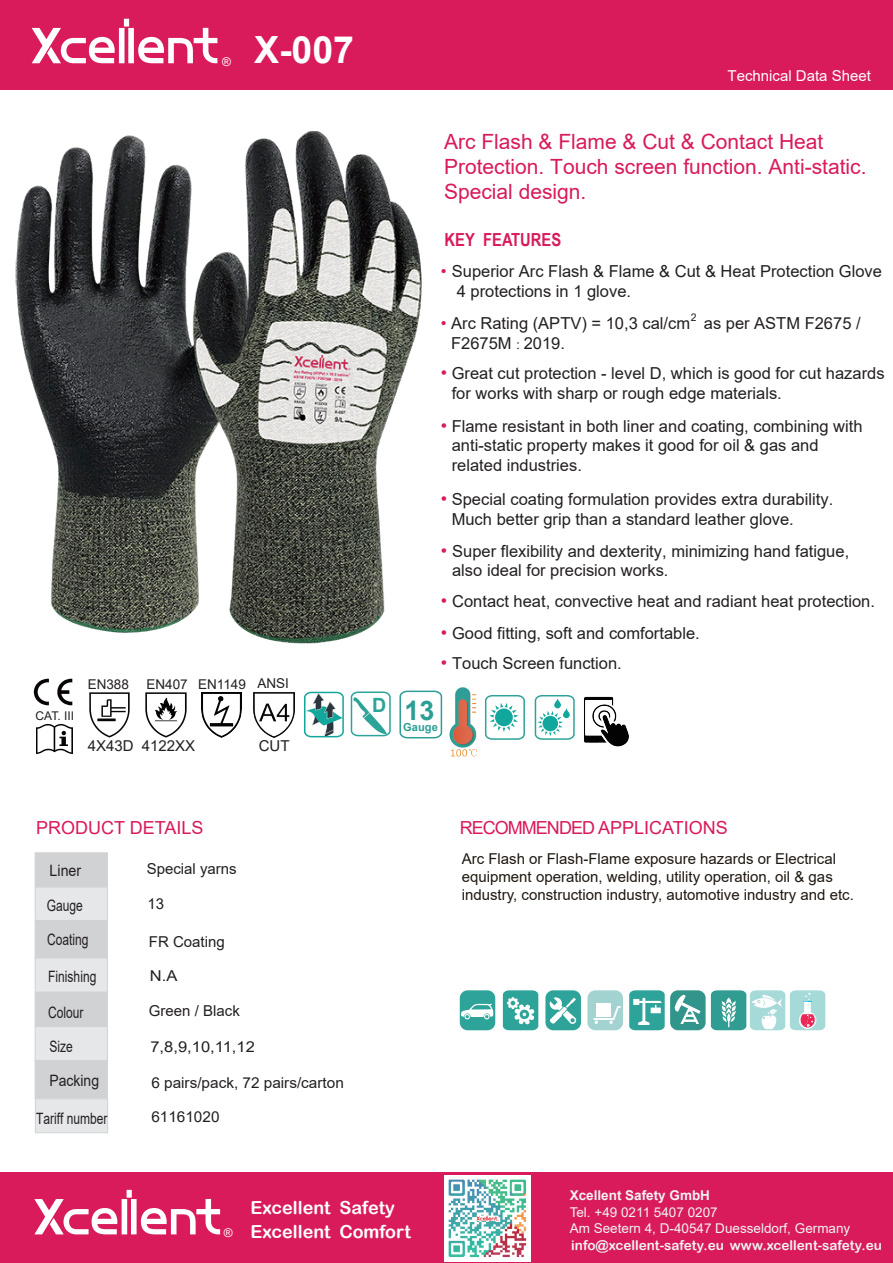
<style>
.page{position:relative;width:893px;height:1263px;background:#fff}
.page>*{position:absolute;margin:0;border:0;box-sizing:border-box;transform-origin:0 0}
.t1{font:700 37.5px "Arial";color:#fff}
.t2{font:700 27px "Arial";color:#2d9e96}
.t3{font:21px/25.2px "Arial";color:#d91a5b}
.t4{font:18px/24.8px "Arial Rounded MT Bold";color:#fff}
.t5{font:18px "Arial";letter-spacing:-.055em;color:#d91a5b}
.t6{font:18px "Arial";color:#d91a5b}
.t7{font:700 18px "Arial Narrow";color:#d91a5b}
.t8{font:16.5px/19.8px "Arial";color:#231f20}
.t9{font:15.6px "Arial";color:#231f20;scale:.77 1}
.t10{font:15.6px "Arial";color:#231f20;scale:.89 1}
.t11{font:15.6px "Arial";color:#231f20;scale:.91 1}
.t12{font:15px/18px "Arial";color:#1f1710}
.t13{font:15px "Arial";color:#231f20}
.t14{font:15px "Arial";color:#fff}
.t15{font:15px "Arial";color:#231f20;scale:1.1 1}
.t16{font:13.5px/16.2px "Arial";color:#f2f3f4}
.t17{font:13.5px "Arial Rounded MT Bold";color:#f2f3f4}
.t18{font:13.5px "Arial";color:#231f20}
.t19{font:700 13.5px "Arial";color:#f2f3f4}
.t20{font:12px "Arial";color:#231f20}
.t21{font:12px "Arial";color:#fff}
.t22{font:700 11.1px "Arial";color:#2d9e96}
.t23{font:10.5px "Arial";color:#231f20}
.s1{color:#d91a5b}
.s2{font-family:"Adobe Song Std";font-weight:300}
.s3{font-size:18px;color:#d91a5b}
</style>
<div class="page">
<img style="left:15px;top:131px;width:407px;height:513px">
<div style="left:35px;top:853px;width:73px;height:34px;background:#d1d2d4"></div>
<div style="left:35px;top:887px;width:73px;height:34px;background:#e6e7e9;border:1px solid #d1d2d4"></div>
<div style="left:35px;top:920px;width:73px;height:39px;background:#d1d2d4"></div>
<div style="left:35px;top:958px;width:73px;height:34px;background:#e6e7e9;border:1px solid #d1d2d4"></div>
<div style="left:35px;top:992px;width:73px;height:34px;background:#d1d2d4"></div>
<div style="left:35px;top:1060px;width:73px;height:38px;background:#d1d2d4"></div>
<div style="left:35px;top:1026px;width:73px;height:34px;background:#e6e7e9;border:1px solid #d1d2d4"></div>
<div style="left:0;top:1173px;width:893px;height:90px;background:#d91a5b"></div>
<svg style="left:34px;top:1190px;width:186px;height:44px"></svg>
<img style="left:89px;top:692px;width:41px;height:46px">
<img style="left:33px;top:678px;width:40px;height:28px">
<img style="left:36px;top:723px;width:37px;height:32px">
<img style="left:145px;top:692px;width:42px;height:46px">
<img style="left:445px;top:1176px;width:85px;height:85px">
<div style="left:0;top:0;width:893px;height:89px;background:#d91a5b"></div>
<svg style="left:32px;top:19px;width:185px;height:44px"></svg>
<div style="left:35px;top:1099px;width:73px;height:34px;background:#e6e7e9;border:1px solid #d1d2d4"></div>
<svg style="left:304px;top:691px;width:87px;height:47px"></svg>
<svg style="left:399px;top:690px;width:44px;height:49px"></svg>
<img style="left:449px;top:687px;width:28px;height:70px">
<svg style="left:484px;top:695px;width:41px;height:45px"></svg>
<svg style="left:534px;top:695px;width:41px;height:45px"></svg>
<div style="left:670px;top:990px;width:36px;height:40px;background:#32958c;border-radius:8px"></div>
<div style="left:460px;top:990px;width:35px;height:40px;background:#2ea399;border-radius:8px"></div>
<svg style="left:461px;top:1003px;width:32px;height:16px"></svg>
<svg style="left:629px;top:990px;width:36px;height:40px"></svg>
<svg style="left:503px;top:990px;width:35px;height:40px"></svg>
<svg style="left:674px;top:995px;width:27px;height:29px"></svg>
<div style="left:587px;top:990px;width:36px;height:40px;background:#a2d3d1;border-radius:8px"></div>
<div style="left:545px;top:990px;width:36px;height:40px;background:#2ea399;border-radius:8px"></div>
<svg style="left:549px;top:997px;width:28px;height:27px"></svg>
<svg style="left:593px;top:1006px;width:28px;height:18px"></svg>
<div style="left:596px;top:1003px;width:15px;height:13px;background:#fff"></div>
<svg style="left:711px;top:990px;width:114px;height:40px"></svg>
<img style="left:584px;top:696px;width:45px;height:51px">
<img style="left:202px;top:693px;width:40px;height:44px">
<img style="left:254px;top:692px;width:41px;height:45px">
<p class="t21" style="left:222px;top:54px;width:10px">®</p>
<h1 class="t1" style="left:254px;top:23px;width:102px">X-007</h1>
<p class="t20" style="left:36px;top:707px;width:40px">CAT. III</p>
<p class="t18" style="left:88px;top:674px;width:43px">EN388</p>
<p class="t18" style="left:146px;top:674px;width:43px">EN407</p>
<p class="t18" style="left:198px;top:674px;width:92px">EN1149 ANSI</p>
<p class="t13" style="left:88px;top:736px;width:47px">4X43D</p>
<p class="t13" style="left:142px;top:736px;width:55px">4122XX</p>
<p class="t13" style="left:259px;top:736px;width:32px">CUT</p>
<p class="t14" style="left:728px;top:65px;width:145px">Technical Data Sheet</p>
<p class="t3" style="left:444px;top:128px;width:424px">Arc Flash &amp; Flame &amp; Cut &amp; Contact Heat<br>Protection. Touch screen function. Anti-static.<br>Special design.</p>
<p class="t7" style="left:445px;top:226px;width:118px">KEY FEATURES</p>
<p class="t8" style="left:457px;top:261px;width:427px;text-indent:-16px"><span class="s1">•</span> Superior Arc Flash &amp; Flame &amp; Cut &amp; Heat Protection Glove<br>4 protections in 1 glove.</p>
<p class="t8" style="left:451px;top:313px;width:411px;text-indent:-10px"><span class="s1">•</span> Arc Rating (APTV) = 10,3 cal/cm as per ASTM F2675 /<br>F2675M <span class="s2">:</span> 2019.</p>
<p class="t8" style="left:452px;top:364px;width:434px;text-indent:-11px"><span class="s3">•</span> Great cut protection - level D, which is good for cut hazards for works with sharp or rough edge materials.</p>
<p class="t8" style="left:452px;top:416px;width:412px;text-indent:-11px"><span class="s3">•</span> Flame resistant in both liner and coating, combining with anti-static property makes it good for oil &amp; gas and related industries.</p>
<p class="t8" style="left:452px;top:489px;width:383px;text-indent:-11px"><span class="s3">•</span> Special coating formulation provides extra durability.<br>Much better grip than a standard leather glove.</p>
<p class="t8" style="left:452px;top:541px;width:399px;text-indent:-11px"><span class="s3">•</span> Super flexibility and dexterity, minimizing hand fatigue, also ideal for precision works.</p>
<p class="t8" style="left:441px;top:591px;width:436px"><span class="s3">•</span> Contact heat, convective heat and radiant heat protection.</p>
<p class="t8" style="left:441px;top:623px;width:260px"><span class="s3">•</span> Good fitting, soft and comfortable.</p>
<p class="t8" style="left:441px;top:653px;width:182px"><span class="s3">•</span> Touch Screen function.</p>
<p class="t23" style="left:691px;top:310px;width:7px">2</p>
<h2 class="t2" style="left:372px;top:691px;width:64px"><sup>D</sup> 13</h2>
<p class="t22" style="left:403px;top:720px;width:36px">Gauge</p>
<p class="t6" style="left:36px;top:815px;width:169px">PRODUCT DETAILS</p>
<p class="t5" style="left:460px;top:815px;width:270px">RECOMMENDED APPLICATIONS</p>
<p class="t11" style="left:50px;top:860px;width:36px">Liner</p>
<p class="t12" style="left:462px;top:850px;width:394px">Arc Flash or Flash-Flame exposure hazards or Electrical equipment operation, welding, utility operation, oil &amp; gas industry, construction industry, automotive industry and etc.</p>
<p class="t13" style="left:147px;top:858px;width:92px">Special yarns</p>
<p class="t13" style="left:147px;top:893px;width:18px">13</p>
<p class="t9" style="left:47px;top:895px;width:48px">Gauge</p>
<p class="t9" style="left:47px;top:929px;width:55px">Coating</p>
<p class="t9" style="left:48px;top:966px;width:64px">Finishing</p>
<p class="t13" style="left:149px;top:931px;width:77px">FR Coating</p>
<p class="t15" style="left:150px;top:965px;width:27px">N.A</p>
<p class="t9" style="left:48px;top:1002px;width:47px">Colour</p>
<p class="t13" style="left:149px;top:1000px;width:92px">Green / Black</p>
<p class="t9" style="left:49px;top:1036px;width:32px">Size</p>
<p class="t15" style="left:150px;top:1036px;width:96px">7,8,9,10,11,12</p>
<p class="t10" style="left:50px;top:1070px;width:57px">Packing</p>
<p class="t13" style="left:151px;top:1072px;width:194px">6 pairs/pack, 72 pairs/carton</p>
<p class="t9" style="left:36px;top:1108px;width:94px">Tariff number</p>
<p class="t13" style="left:151px;top:1107px;width:70px">61161020</p>
<p class="t21" style="left:224px;top:1225px;width:10px">®</p>
<p class="t4" style="left:250px;top:1195px;width:162px">Excellent Safety<br>Excellent Comfort</p>
<p class="t19" style="left:570px;top:1186px;width:142px">Xcellent Safety GmbH</p>
<p class="t16" style="left:570px;top:1203px;width:282px">Tel. +49 0211 5407 0207<br>Am Seetern 4, D-40547 Duesseldorf, Germany</p>
<p class="t17" style="left:571px;top:1237px;width:312px">info@xcellent-safety.eu www.xcellent-safety.eu</p>
</div>
